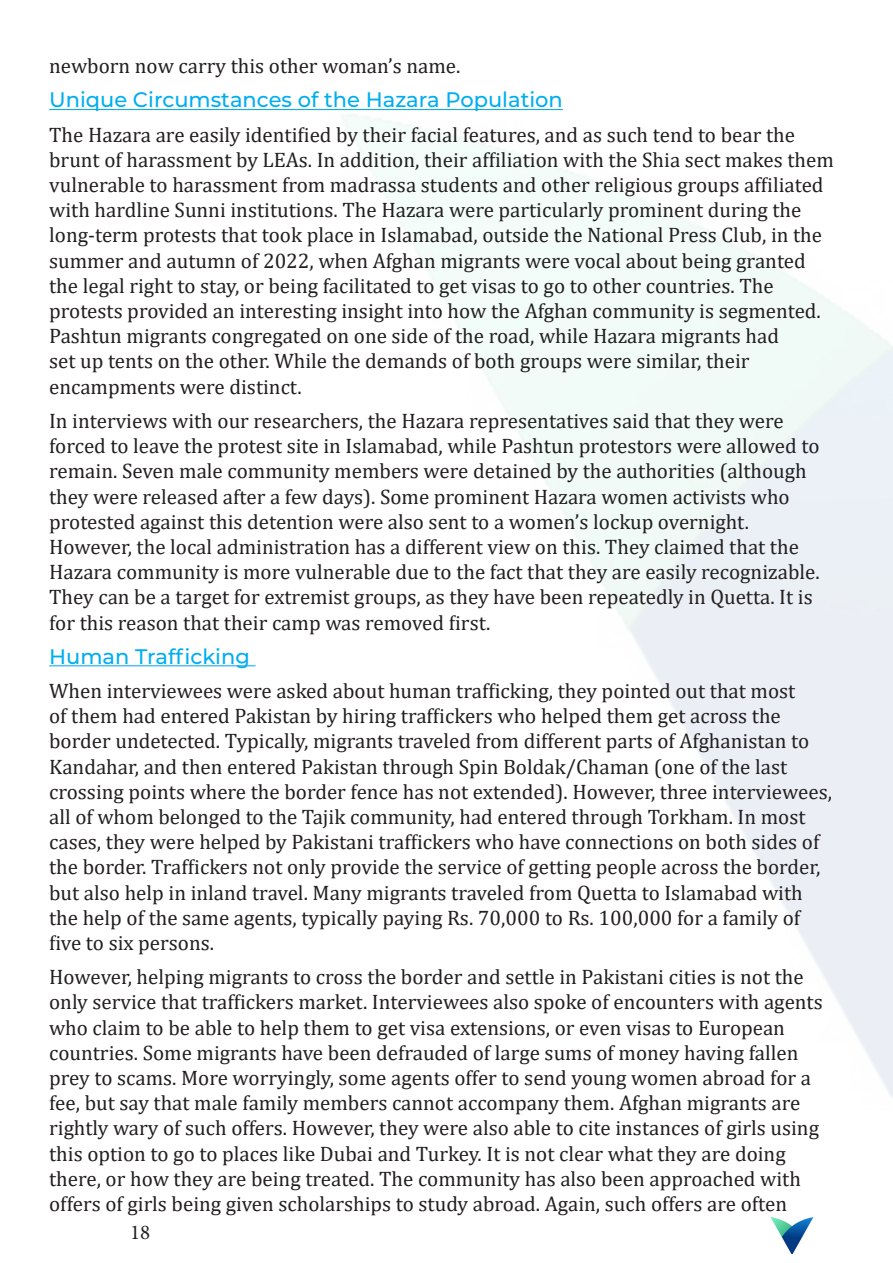
<style>
.page{position:relative;width:893px;height:1263px;background:#fff}
.page>*{position:absolute;margin:0;border:0;box-sizing:border-box;transform-origin:0 0}
.Body_Text{font:21px/25.2px "Cambria";color:#231f20}
.Body_Text-2{font:500 21px "Montserrat";color:#00aeef}
.t1{font:21px "Minion Pro";color:#231f20}
</style>
<div class="page">
<img style="left:770px;top:1217px;width:44px;height:37px">
<hr style="left:49px;top:109px;width:514px;height:1px;background:#00aeef">
<hr style="left:49px;top:665px;width:207px;height:1px;background:#00aeef">
<p class="Body_Text" style="left:49px;top:53px;width:413px">newborn now carry this other woman’s name.</p>
<p class="Body_Text-2" style="left:49px;top:85px;width:515px">Unique Circumstances of the Hazara Population</p>
<p class="Body_Text" style="left:49px;top:122px;width:786px">The Hazara are easily identified by their facial features, and as such tend to bear the brunt of harassment by LEAs. In addition, their affiliation with the Shia sect makes them vulnerable to harassment from madrassa students and other religious groups affiliated with hardline Sunni institutions. The Hazara were particularly prominent during the long-term protests that took place in Islamabad, outside the National Press Club, in the summer and autumn of 2022, when Afghan migrants were vocal about being granted the legal right to stay, or being facilitated to get visas to go to other countries. The protests provided an interesting insight into how the Afghan community is segmented.<br>Pashtun migrants congregated on one side of the road, while Hazara migrants had<br>set up tents on the other. While the demands of both groups were similar, their encampments were distinct.</p>
<p class="Body_Text" style="left:49px;top:408px;width:772px">In interviews with our researchers, the Hazara representatives said that they were forced to leave the protest site in Islamabad, while Pashtun protestors were allowed to remain. Seven male community members were detained by the authorities (although they were released after a few days). Some prominent Hazara women activists who protested against this detention were also sent to a women’s lockup overnight.<br>However, the local administration has a different view on this. They claimed that the Hazara community is more vulnerable due to the fact that they are easily recognizable.<br>They can be a target for extremist groups, as they have been repeatedly in Quetta. It is for this reason that their camp was removed first.</p>
<p class="Body_Text-2" style="left:49px;top:642px;width:202px">Human Trafficking</p>
<p class="Body_Text" style="left:49px;top:678px;width:784px">When interviewees were asked about human trafficking, they pointed out that most<br>of them had entered Pakistan by hiring traffickers who helped them get across the border undetected. Typically, migrants traveled from different parts of Afghanistan to Kandahar, and then entered Pakistan through Spin Boldak/Chaman (one of the last crossing points where the border fence has not extended). However, three interviewees, all of whom belonged to the Tajik community, had entered through Torkham. In most cases, they were helped by Pakistani traffickers who have connections on both sides of the border. Traffickers not only provide the service of getting people across the border, but also help in inland travel. Many migrants traveled from Quetta to Islamabad with the help of the same agents, typically paying Rs. 70,000 to Rs. 100,000 for a family of five to six persons.</p>
<p class="Body_Text" style="left:49px;top:964px;width:775px">However, helping migrants to cross the border and settle in Pakistani cities is not the only service that traffickers market. Interviewees also spoke of encounters with agents who claim to be able to help them to get visa extensions, or even visas to European countries. Some migrants have been defrauded of large sums of money having fallen prey to scams. More worryingly, some agents offer to send young women abroad for a fee, but say that male family members cannot accompany them. Afghan migrants are rightly wary of such offers. However, they were also able to cite instances of girls using this option to go to places like Dubai and Turkey. It is not clear what they are doing there, or how they are being treated. The community has also been approached with offers of girls being given scholarships to study abroad. Again, such offers are often</p>
<p class="t1" style="left:130px;top:1218px;width:22px">18</p>
</div>
